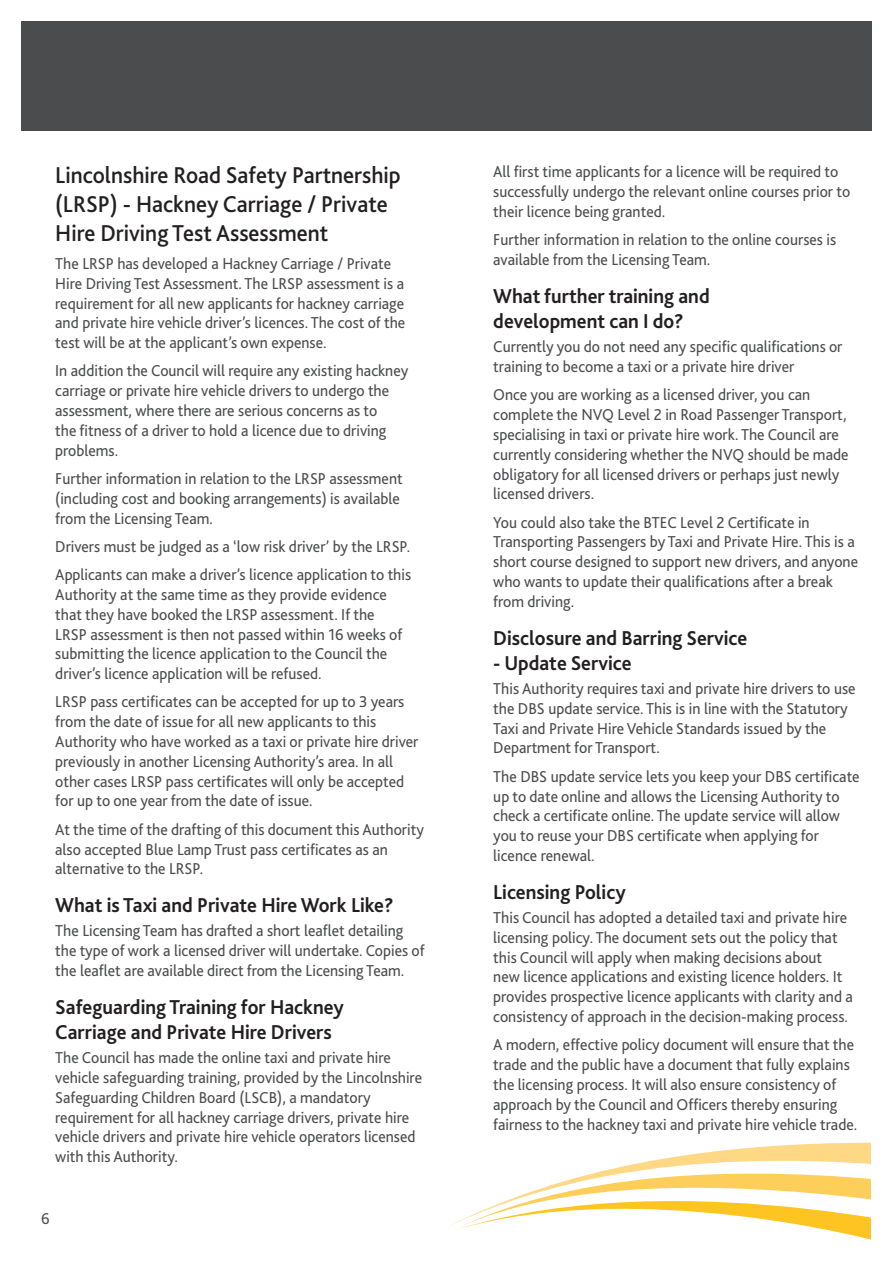
<style>
.page{position:relative;width:893px;height:1263px;background:#fff}
.page>*{position:absolute;margin:0;border:0;box-sizing:border-box;transform-origin:0 0}
.Grey_Heading{font:500 24px/28.8px "Bliss";color:#231f20;scale:.95 1}
.Sub_Heading{font:700 21px/25.2px "Bliss";color:#231f20;scale:.95 1}
.Body_text{font:16.5px/19.8px "Bliss";color:#4b4c4d;scale:.95 1}
</style>
<div class="page">
<svg style="left:662px;top:1142px;width:209px;height:17px;fill:#fed884"></svg>
<svg style="left:455px;top:1159px;width:416px;height:81px"></svg>
<div style="left:21px;top:21px;width:851px;height:110px;background:#4b4c4d"></div>
<p class="Grey_Heading" style="left:55px;top:161px;width:365px">Lincolnshire Road Safety Partnership (LRSP) - Hackney Carriage / Private<br>Hire Driving Test Assessment</p>
<p class="Body_text" style="left:55px;top:253px;width:370px">The LRSP has developed a Hackney Carriage / Private Hire Driving Test Assessment. The LRSP assessment is a requirement for all new applicants for hackney carriage and private hire vehicle driver’s licences. The cost of the test will be at the applicant’s own expense.</p>
<p class="Body_text" style="left:55px;top:361px;width:373px">In addition the Council will require any existing hackney carriage or private hire vehicle drivers to undergo the assessment, where there are serious concerns as to<br>the fitness of a driver to hold a licence due to driving problems.</p>
<p class="Body_text" style="left:55px;top:468px;width:367px">Further information in relation to the LRSP assessment (including cost and booking arrangements) is available from the Licensing Team.</p>
<p class="Body_text" style="left:55px;top:536px;width:375px">Drivers must be judged as a ‘low risk driver’ by the LRSP.</p>
<p class="Body_text" style="left:55px;top:565px;width:376px">Applicants can make a driver’s licence application to this Authority at the same time as they provide evidence that they have booked the LRSP assessment. If the<br>LRSP assessment is then not passed within 16 weeks of submitting the licence application to the Council the driver’s licence application will be refused.</p>
<p class="Body_text" style="left:55px;top:692px;width:384px">LRSP pass certificates can be accepted for up to 3 years from the date of issue for all new applicants to this Authority who have worked as a taxi or private hire driver previously in another Licensing Authority’s area. In all other cases LRSP pass certificates will only be accepted for up to one year from the date of issue.</p>
<p class="Body_text" style="left:55px;top:819px;width:390px">At the time of the drafting of this document this Authority also accepted Blue Lamp Trust pass certificates as an alternative to the LRSP.</p>
<p class="Sub_Heading" style="left:55px;top:893px;width:358px">What is Taxi and Private Hire Work Like?</p>
<p class="Body_text" style="left:55px;top:921px;width:390px">The Licensing Team has drafted a short leaflet detailing the type of work a licensed driver will undertake. Copies of the leaflet are available direct from the Licensing Team.</p>
<p class="Sub_Heading" style="left:55px;top:994px;width:305px">Safeguarding Training for Hackney<br>Carriage and Private Hire Drivers</p>
<p class="Body_text" style="left:55px;top:1048px;width:388px">The Council has made the online taxi and private hire vehicle safeguarding training, provided by the Lincolnshire Safeguarding Children Board (LSCB), a mandatory requirement for all hackney carriage drivers, private hire vehicle drivers and private hire vehicle operators licensed with this Authority.</p>
<p class="Body_text" style="left:41px;top:1208px;width:10px">6</p>
<p class="Body_text" style="left:493px;top:162px;width:377px">All first time applicants for a licence will be required to successfully undergo the relevant online courses prior to their licence being granted.</p>
<p class="Body_text" style="left:493px;top:230px;width:363px">Further information in relation to the online courses is available from the Licensing Team.</p>
<p class="Sub_Heading" style="left:493px;top:283px;width:229px">What further training and development can I do?</p>
<p class="Body_text" style="left:493px;top:337px;width:369px">Currently you do not need any specific qualifications or training to become a taxi or a private hire driver</p>
<p class="Body_text" style="left:493px;top:385px;width:375px">Once you are working as a licensed driver, you can complete the NVQ Level 2 in Road Passenger Transport, specialising in taxi or private hire work. The Council are currently considering whether the NVQ should be made obligatory for all licensed drivers or perhaps just newly licensed drivers.</p>
<p class="Body_text" style="left:493px;top:512px;width:386px">You could also take the BTEC Level 2 Certificate in Transporting Passengers by Taxi and Private Hire. This is a short course designed to support new drivers, and anyone who wants to update their qualifications after a break from driving.</p>
<p class="Sub_Heading" style="left:493px;top:625px;width:269px">Disclosure and Barring Service</p>
<p class="Sub_Heading" style="left:493px;top:650px;width:147px">- Update Service</p>
<p class="Body_text" style="left:493px;top:679px;width:383px">This Authority requires taxi and private hire drivers to use the DBS update service. This is in line with the Statutory Taxi and Private Hire Vehicle Standards issued by the Department for Transport.</p>
<p class="Body_text" style="left:493px;top:766px;width:387px">The DBS update service lets you keep your DBS certificate up to date online and allows the Licensing Authority to check a certificate online. The update service will allow you to reuse your DBS certificate when applying for licence renewal.</p>
<p class="Sub_Heading" style="left:493px;top:879px;width:141px">Licensing Policy</p>
<p class="Body_text" style="left:493px;top:907px;width:380px">This Council has adopted a detailed taxi and private hire licensing policy. The document sets out the policy that this Council will apply when making decisions about new licence applications and existing licence holders. It provides prospective licence applicants with clarity and a consistency of approach in the decision-making process.</p>
<p class="Body_text" style="left:493px;top:1035px;width:385px">A modern, effective policy document will ensure that the trade and the public have a document that fully explains the licensing process. It will also ensure consistency of approach by the Council and Officers thereby ensuring fairness to the hackney taxi and private hire vehicle trade.</p>
</div>
